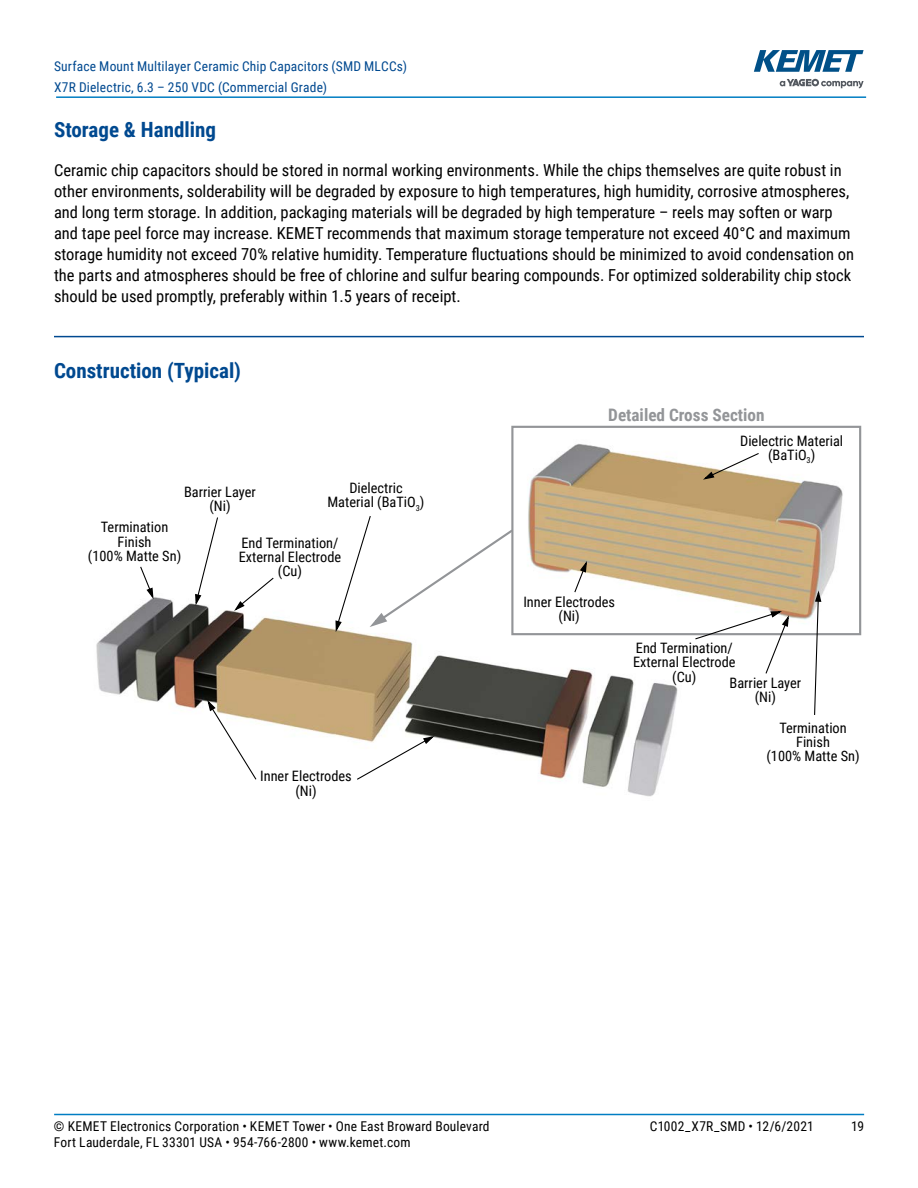
<style>
.page{position:relative;width:918px;height:1188px;background:#fff}
.page>*{position:absolute;margin:0;border:0;box-sizing:border-box;transform-origin:0 0}
.t1{font:700 21px "Roboto Condensed";color:#004990}
.t2{font:700 17.25px "Roboto Condensed";color:#939598}
.t3{font:16.5px/21px "Roboto Condensed";color:#000}
.t4{font:14.4px/14.4px "Roboto Condensed";color:#000;text-align:center}
.t5{font:13.5px "Roboto Condensed";letter-spacing:.015em;color:#000}
.t6{font:13.5px/21px "Roboto Condensed";letter-spacing:.015em;color:#004990}
</style>
<div class="page">
<hr style="left:54px;top:1114px;width:810px;height:1px;background:#007dc3">
<hr style="left:56px;top:96px;width:810px;height:2px;background:#007dc3">
<svg style="left:780px;top:79px;width:84px;height:9px"></svg>
<svg style="left:754px;top:50px;width:110px;height:22px"></svg>
<hr style="left:54px;top:336px;width:810px;height:1px;background:#004990">
<img style="left:96px;top:597px;width:579px;height:200px">
<img style="left:435px;top:425px;width:427px;height:283px">
<svg style="left:335px;top:515px;width:180px;height:120px"></svg>
<div style="left:511px;top:426px;width:350px;height:209px;border:2px solid #939598"></div>
<svg style="left:573px;top:559px;width:15px;height:35px"></svg>
<svg style="left:813px;top:588px;width:9px;height:127px"></svg>
<svg style="left:356px;top:735px;width:81px;height:46px"></svg>
<svg style="left:206px;top:698px;width:51px;height:83px"></svg>
<svg style="left:139px;top:566px;width:15px;height:36px"></svg>
<svg style="left:194px;top:517px;width:25px;height:91px"></svg>
<svg style="left:701px;top:452px;width:59px;height:29px"></svg>
<svg style="left:232px;top:577px;width:43px;height:36px"></svg>
<svg style="left:694px;top:610px;width:96px;height:65px"></svg>
<p class="t6" style="left:54px;top:55px;width:355px">Surface Mount Multilayer Ceramic Chip Capacitors (SMD MLCCs)<br>X7R Dielectric, 6.3 – 250 VDC (Commercial Grade)</p>
<p class="t1" style="left:54px;top:115px;width:163px">Storage &amp; Handling</p>
<p class="t3" style="left:54px;top:159px;width:802px">Ceramic chip capacitors should be stored in normal working environments. While the chips themselves are quite robust in other environments, solderability will be degraded by exposure to high temperatures, high humidity, corrosive atmospheres, and long term storage. In addition, packaging materials will be degraded by high temperature – reels may soften or warp and tape peel force may increase. KEMET recommends that maximum storage temperature not exceed 40°C and maximum storage humidity not exceed 70% relative humidity. Temperature fluctuations should be minimized to avoid condensation on the parts and atmospheres should be free of chlorine and sulfur bearing compounds. For optimized solderability chip stock should be used promptly, preferably within 1.5 years of receipt.</p>
<p class="t1" style="left:54px;top:356px;width:189px">Construction (Typical)</p>
<p class="t4" style="left:184px;top:484px;width:73px">Barrier Layer (Ni)</p>
<p class="t4" style="left:327px;top:480px;width:99px">Dielectric<br>Material (BaTiO<sub>3</sub>)</p>
<p class="t4" style="left:88px;top:519px;width:95px">Termination<br>Finish<br>(100% Matte Sn)</p>
<p class="t4" style="left:239px;top:535px;width:104px">End Termination/<br>External Electrode (Cu)</p>
<p class="t4" style="left:260px;top:768px;width:93px">Inner Electrodes (Ni)</p>
<p class="t2" style="left:608px;top:403px;width:158px">Detailed Cross Section</p>
<p class="t4" style="left:740px;top:433px;width:105px">Dielectric Material (BaTiO<sub>3</sub>)</p>
<p class="t4" style="left:523px;top:594px;width:93px">Inner Electrodes (Ni)</p>
<p class="t4" style="left:633px;top:640px;width:104px">End Termination/<br>External Electrode (Cu)</p>
<p class="t4" style="left:730px;top:675px;width:73px">Barrier Layer (Ni)</p>
<p class="t4" style="left:766px;top:720px;width:95px">Termination<br>Finish<br>(100% Matte Sn)</p>
<p class="t5" style="left:54px;top:1116px;width:437px">© KEMET Electronics Corporation • KEMET Tower • One East Broward Boulevard</p>
<p class="t5" style="left:650px;top:1116px;width:165px">C1002_X7R_SMD • 12/6/2021</p>
<p class="t5" style="left:851px;top:1116px;width:14px">19</p>
<p class="t5" style="left:54px;top:1133px;width:358px">Fort Lauderdale, FL 33301 USA • 954-766-2800 • www.kemet.com</p>
</div>
